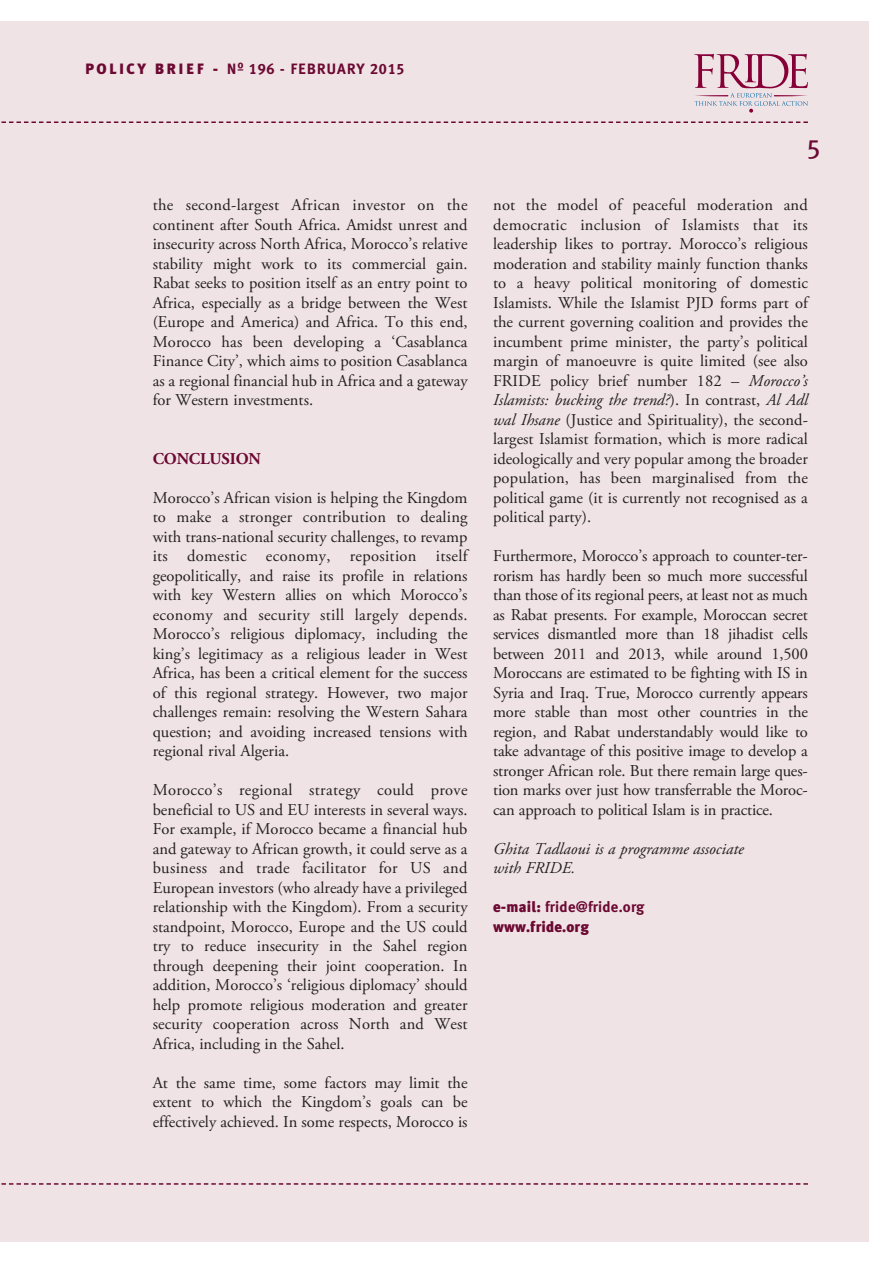
<style>
.page{position:relative;width:893px;height:1263px;background:#fff}
.page>*{position:absolute;margin:0;border:0;box-sizing:border-box;transform-origin:0 0}
.t1{font:27px "Meta Plus Book Caps";color:#6c0932}
.t2{font:16.5px/19.5px "Adobe Garamond Pro";color:#231f20;text-align:justify}
.t3{font:italic 16.5px/19.5px "Adobe Garamond Pro";color:#231f20}
.t4{font:700 16.5px "Adobe Garamond Pro";letter-spacing:-.01em;color:#6c0932}
.t5{font:900 15px/19.5px "Meta Plus";letter-spacing:.01em;color:#6c0932}
.t6{font:15px "Meta Plus Bold Caps";letter-spacing:.055em;color:#6c0932}
.s1{font-family:"Meta Plus";font-weight:900}
.s2{font-style:italic}
.s3{font-weight:700}
</style>
<div class="page">
<div style="left:0;top:22px;width:869px;height:1220px;background:#efe3e5"></div>
<svg style="left:694px;top:54px;width:114px;height:58px"></svg>
<svg style="left:1px;top:121px;width:807px;height:2px"></svg>
<svg style="left:1px;top:1183px;width:807px;height:2px"></svg>
<p class="t6" style="left:85px;top:60px;width:321px"><span class="s1">POLICY BRIEF -</span> Nº 196 - FEBRUARY 2015</p>
<p class="t2" style="left:153px;top:196px;width:316px">the second-largest African investor on the continent after South Africa. Amidst unrest and insecurity across North Africa, Morocco’s relative stability might work to its commercial gain.<br>Rabat seeks to position itself as an entry point to Africa, especially as a bridge between the West (Europe and America) and Africa. To this end, Morocco has been developing a ‘Casablanca Finance City’, which aims to position Casablanca as a regional financial hub in Africa and a gateway for Western investments.</p>
<p class="t4" style="left:153px;top:452px;width:110px">CONCLUSION</p>
<p class="t2" style="left:153px;top:489px;width:316px">Morocco’s African vision is helping the Kingdom to make a stronger contribution to dealing with trans-national security challenges, to revamp its domestic economy, reposition itself geopolitically, and raise its profile in relations with key Western allies on which Morocco’s economy and security still largely depends.<br>Morocco’s religious diplomacy, including the king’s legitimacy as a religious leader in West Africa, has been a critical element for the success of this regional strategy. However, two major challenges remain: resolving the Western Sahara question; and avoiding increased tensions with regional rival Algeria.</p>
<p class="t2" style="left:153px;top:781px;width:316px">Morocco’s regional strategy could prove beneficial to US and EU interests in several ways.<br>For example, if Morocco became a financial hub and gateway to African growth, it could serve as a business and trade facilitator for US and European investors (who already have a privileged relationship with the Kingdom). From a security standpoint, Morocco, Europe and the US could try to reduce insecurity in the Sahel region through deepening their joint cooperation. In addition, Morocco’s ‘religious diplomacy’ should help promote religious moderation and greater security cooperation across North and West Africa, including in the Sahel.</p>
<p class="t2" style="left:153px;top:1074px;width:316px">At the same time, some factors may limit the extent to which the Kingdom’s goals can be effectively achieved. In some respects, Morocco is</p>
<h1 class="t1" style="left:806px;top:133px;width:16px">5</h1>
<p class="t2" style="left:493px;top:196px;width:316px">not the model of peaceful moderation and democratic inclusion of Islamists that its leadership likes to portray. Morocco’s religious moderation and stability mainly function thanks to a heavy political monitoring of domestic Islamists. While the Islamist PJD forms part of the current governing coalition and provides the incumbent prime minister, the party’s political margin of manoeuvre is quite limited (see also FRIDE policy brief number 182 – <span class="s2">Morocco’s Islamists: bucking the trend?</span>). In contrast, <span class="s2">Al Adl wal Ihsane</span> (Justice and Spirituality), the second&shy;largest Islamist formation, which is more radical ideologically and very popular among the broader population, has been marginalised from the political game (it is currently not recognised as a political party).</p>
<p class="t2" style="left:493px;top:547px;width:316px">Furthermore, Morocco’s approach to counter-ter&shy;rorism has hardly been so much more successful than those of its regional peers, at least not as much as Rabat presents. For example, Moroccan secret services dismantled more than 18 jihadist cells between 2011 and 2013, while around 1,500<br>Moroccans are estimated to be fighting with IS in Syria and Iraq. True, Morocco currently appears more stable than most other countries in the region, and Rabat understandably would like to take advantage of this positive image to develop a stronger African role. But there remain large ques&shy;tion marks over just how transferrable the Moroc&shy;can approach to political Islam is in practice.</p>
<p class="t3" style="left:493px;top:840px;width:252px">Ghita Tadlaoui is a programme associate with FRIDE.</p>
<p class="t5" style="left:493px;top:897px;width:153px">e-mail: <span class="s3">fride@fride.org </span>www.fride.org</p>
</div>
